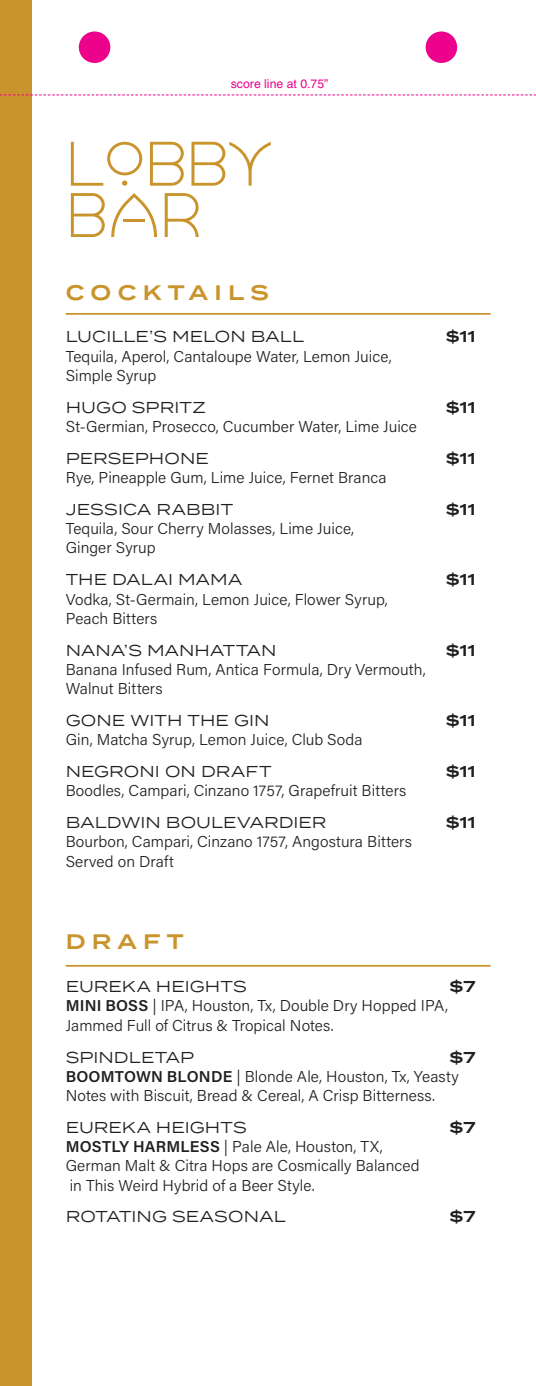
<style>
.page{position:relative;width:536px;height:1386px;background:#fff}
.page>*{position:absolute;margin:0;border:0;box-sizing:border-box;transform-origin:0 0}
.t1{font:600 21px "Termina";letter-spacing:.3em;color:#c8942b}
.t2{font:300 15.75px/19.2px "Acumin Pro";letter-spacing:.005em;color:#231f20}
.t3{font:15.75px "Termina";letter-spacing:.01em;color:#231f20}
.t4{font:600 15.75px "Termina";letter-spacing:.005em;color:#231f20}
.t5{font:12.25px "Helvetica";color:#ed028c}
.s1{font-weight:600}
.s2{font-family:"Termina";font-weight:600}
</style>
<div class="page">
<svg style="left:71px;top:193px;width:34px;height:44px"></svg>
<svg style="left:165px;top:193px;width:33px;height:44px"></svg>
<svg style="left:111px;top:193px;width:46px;height:44px"></svg>
<hr style="left:123px;top:219px;width:22px;height:3px;background:#c8942b">
<svg style="left:150px;top:142px;width:34px;height:44px"></svg>
<svg style="left:191px;top:142px;width:80px;height:44px"></svg>
<svg style="left:71px;top:142px;width:71px;height:44px"></svg>
<hr style="left:66px;top:313px;width:424px;height:2px;background:#c8942b">
<hr style="left:66px;top:965px;width:424px;height:2px;background:#c8942b">
<div style="left:0;top:0;width:32px;height:1386px;background:#c8942b"></div>
<div style="left:425px;top:32px;width:32px;height:31px;background:#ed028c;border-radius:50%"></div>
<div style="left:79px;top:32px;width:31px;height:31px;background:#ed028c;border-radius:50%"></div>
<svg style="left:0;top:94px;width:536px;height:1px"></svg>
<p class="t5" style="left:231px;top:77px;width:99px">score line at 0.75”</p>
<p class="t1" style="left:66px;top:277px;width:204px">COCKTAILS</p>
<p class="t3" style="left:66px;top:325px;width:240px">LUCILLE’S MELON BALL</p>
<p class="t4" style="left:445px;top:325px;width:31px">$11</p>
<p class="t2" style="left:66px;top:346px;width:327px">Tequila, Aperol, Cantaloupe Water, Lemon Juice,<br>Simple Syrup</p>
<p class="t3" style="left:66px;top:396px;width:141px">HUGO SPRITZ</p>
<p class="t4" style="left:445px;top:396px;width:31px">$11</p>
<p class="t2" style="left:66px;top:416px;width:353px">St-Germian, Prosecco, Cucumber Water, Lime Juice</p>
<p class="t3" style="left:66px;top:447px;width:145px">PERSEPHONE</p>
<p class="t4" style="left:445px;top:447px;width:31px">$11</p>
<p class="t2" style="left:66px;top:467px;width:322px">Rye, Pineapple Gum, Lime Juice, Fernet Branca</p>
<p class="t3" style="left:66px;top:498px;width:169px">JESSICA RABBIT</p>
<p class="t4" style="left:445px;top:498px;width:31px">$11</p>
<p class="t2" style="left:66px;top:518px;width:290px">Tequila, Sour Cherry Molasses, Lime Juice,<br>Ginger Syrup</p>
<p class="t3" style="left:66px;top:568px;width:178px">THE DALAI MAMA</p>
<p class="t4" style="left:445px;top:568px;width:31px">$11</p>
<p class="t2" style="left:66px;top:589px;width:323px">Vodka, St-Germain, Lemon Juice, Flower Syrup,<br>Peach Bitters</p>
<p class="t3" style="left:66px;top:639px;width:212px">NANA’S MANHATTAN</p>
<p class="t4" style="left:445px;top:638px;width:31px">$11</p>
<p class="t2" style="left:66px;top:659px;width:361px">Banana Infused Rum, Antica Formula, Dry Vermouth,<br>Walnut Bitters</p>
<p class="t3" style="left:66px;top:709px;width:205px">GONE WITH THE GIN</p>
<p class="t4" style="left:445px;top:709px;width:31px">$11</p>
<p class="t2" style="left:66px;top:730px;width:298px">Gin, Matcha Syrup, Lemon Juice, Club Soda</p>
<p class="t3" style="left:66px;top:760px;width:207px">NEGRONI ON DRAFT</p>
<p class="t4" style="left:445px;top:760px;width:31px">$11</p>
<p class="t2" style="left:66px;top:781px;width:342px">Boodles, Campari, Cinzano 1757, Grapefruit Bitters</p>
<p class="t3" style="left:66px;top:811px;width:262px">BALDWIN BOULEVARDIER</p>
<p class="t4" style="left:445px;top:811px;width:31px">$11</p>
<p class="t2" style="left:66px;top:832px;width:347px">Bourbon, Campari, Cinzano 1757, Angostura Bitters<br>Served on Draft</p>
<p class="t1" style="left:66px;top:926px;width:120px">DRAFT</p>
<p class="t3" style="left:66px;top:975px;width:182px">EUREKA HEIGHTS</p>
<p class="t4" style="left:449px;top:975px;width:28px">$7</p>
<p class="t2" style="left:66px;top:996px;width:384px"><span class="s1">MINI BOSS</span> | IPA, Houston, Tx, Double Dry Hopped IPA,<br>Jammed Full of Citrus &amp; Tropical Notes.</p>
<p class="t3" style="left:66px;top:1045px;width:130px">SPINDLETAP</p>
<p class="t2" style="left:66px;top:1047px;width:411px;text-indent:383px"><span class="s2">$7<br></span><span class="s1">BOOMTOWN BLONDE</span> | Blonde Ale, Houston, Tx, Yeasty<br>Notes with Biscuit, Bread &amp; Cereal, A Crisp Bitterness.</p>
<p class="t3" style="left:66px;top:1116px;width:182px">EUREKA HEIGHTS</p>
<p class="t4" style="left:449px;top:1116px;width:28px">$7</p>
<p class="t2" style="left:66px;top:1136px;width:355px"><span class="s1">MOSTLY HARMLESS</span> | Pale Ale, Houston, TX,<br>German Malt &amp; Citra Hops are Cosmically Balanced in This Weird Hybrid of a Beer Style.</p>
<p class="t3" style="left:66px;top:1205px;width:221px">ROTATING SEASONAL</p>
<p class="t4" style="left:449px;top:1205px;width:28px">$7</p>
</div>
